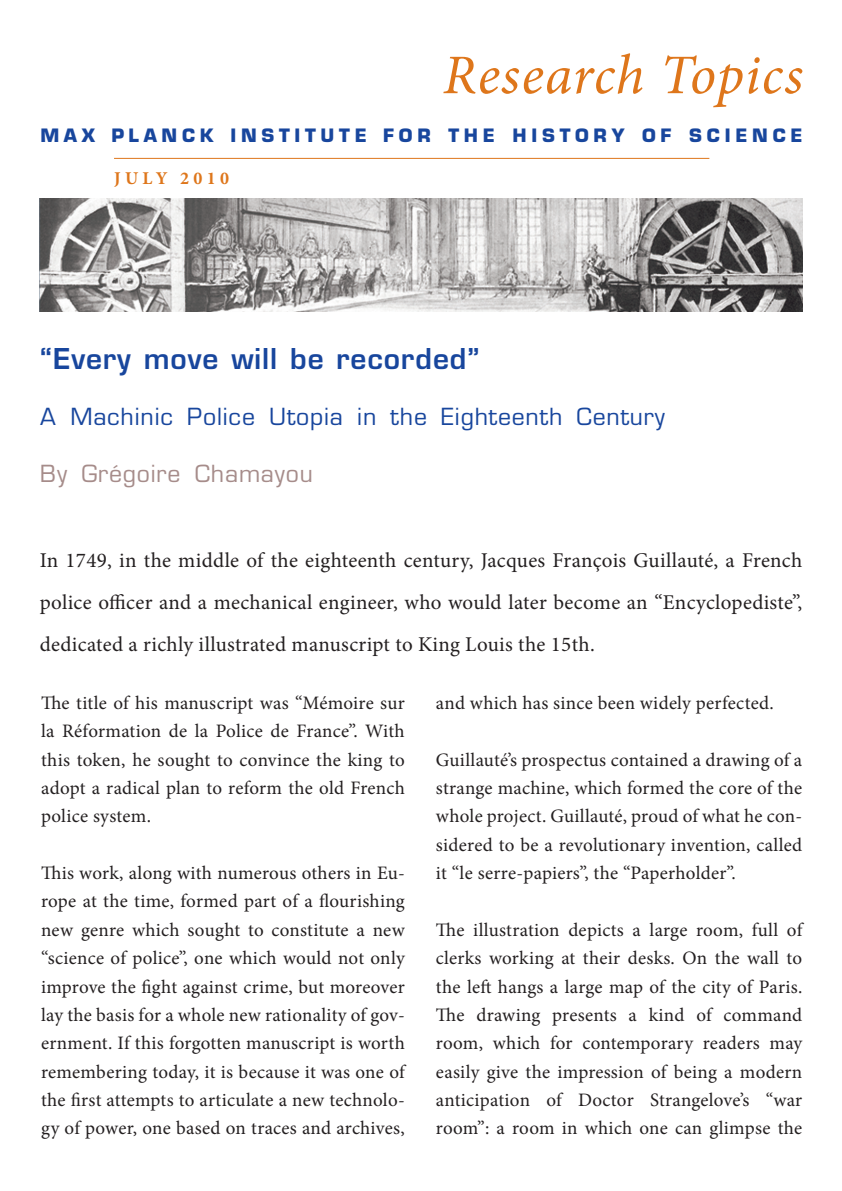
<style>
.page{position:relative;width:842px;height:1191px;background:#fff}
.page>*{position:absolute;margin:0;border:0;box-sizing:border-box;transform-origin:0 0}
.t1{font:italic 56px "Minion Pro";letter-spacing:.015em;color:#de761b}
.t2{font:600 28px "Eurostile";letter-spacing:.035em;color:#18469d}
.t3{font:23px "Eurostile";letter-spacing:.035em;color:#18469d}
.t4{font:23px "Eurostile";letter-spacing:.035em;color:#a68c8a}
.t5{font:21px/42px "Minion Pro";letter-spacing:.01em;color:#231f20;text-align:justify}
.t6{font:19px/28.4px "Minion Pro";letter-spacing:.015em;color:#231f20;text-align:justify}
.t7{font:700 18px "Eurostile";letter-spacing:.265em;color:#18469d}
.t8{font:700 18px "Minion Pro";letter-spacing:.245em;color:#de761b}
</style>
<div class="page">
<img style="left:40px;top:198px;width:762px;height:114px">
<hr style="left:114px;top:158px;width:595px;height:1px;background:#de761b">
<h1 class="t1" style="left:443px;top:37px;width:362px">Research Topics</h1>
<p class="t7" style="left:40px;top:124px;width:764px">MAX PLANCK INSTI TUTE FOR THE HI STORY OF SCI ENCE</p>
<p class="t8" style="left:114px;top:165px;width:117px">July 2010</p>
<h2 class="t2" style="left:40px;top:341px;width:441px">“Every move will be recorded”</h2>
<p class="t3" style="left:40px;top:403px;width:626px">A Machinic Police Utopia in the Eighteenth Century</p>
<p class="t4" style="left:40px;top:460px;width:274px">By Grégoire Chamayou</p>
<p class="t5" style="left:40px;top:539px;width:764px">In 1749, in the middle of the eighteenth century, Jacques François Guillauté, a French police officer and a mechanical engineer, who would later become an “Encyclopediste”, dedicated a richly illustrated manuscript to King Louis the 15th.</p>
<p class="t6" style="left:41px;top:688px;width:365px">The title of his manuscript was “Mémoire sur la Réformation de la Police de France”. With this token, he sought to convince the king to adopt a radical plan to reform the old French police system.</p>
<p class="t6" style="left:41px;top:859px;width:365px">This work, along with numerous others in Eu&shy;rope at the time, formed part of a flourishing new genre which sought to constitute a new “science of police”, one which would not only improve the fight against crime, but moreover lay the basis for a whole new rationality of gov&shy;ernment. If this forgotten manuscript is worth remembering today, it is because it was one of the first attempts to articulate a new technolo&shy;gy of power, one based on traces and archives,</p>
<p class="t6" style="left:436px;top:689px;width:339px">and which has since been widely perfected.</p>
<p class="t6" style="left:436px;top:745px;width:368px">Guillauté’s prospectus contained a drawing of a strange machine, which formed the core of the whole project. Guillauté, proud of what he con&shy;sidered to be a revolutionary invention, called it “le serre-papiers”, the “Paperholder”.</p>
<p class="t6" style="left:436px;top:915px;width:368px">The illustration depicts a large room, full of clerks working at their desks. On the wall to the left hangs a large map of the city of Paris.<br>The drawing presents a kind of command room, which for contemporary readers may easily give the impression of being a modern anticipation of Doctor Strangelove’s “war room”: a room in which one can glimpse the</p>
</div>
